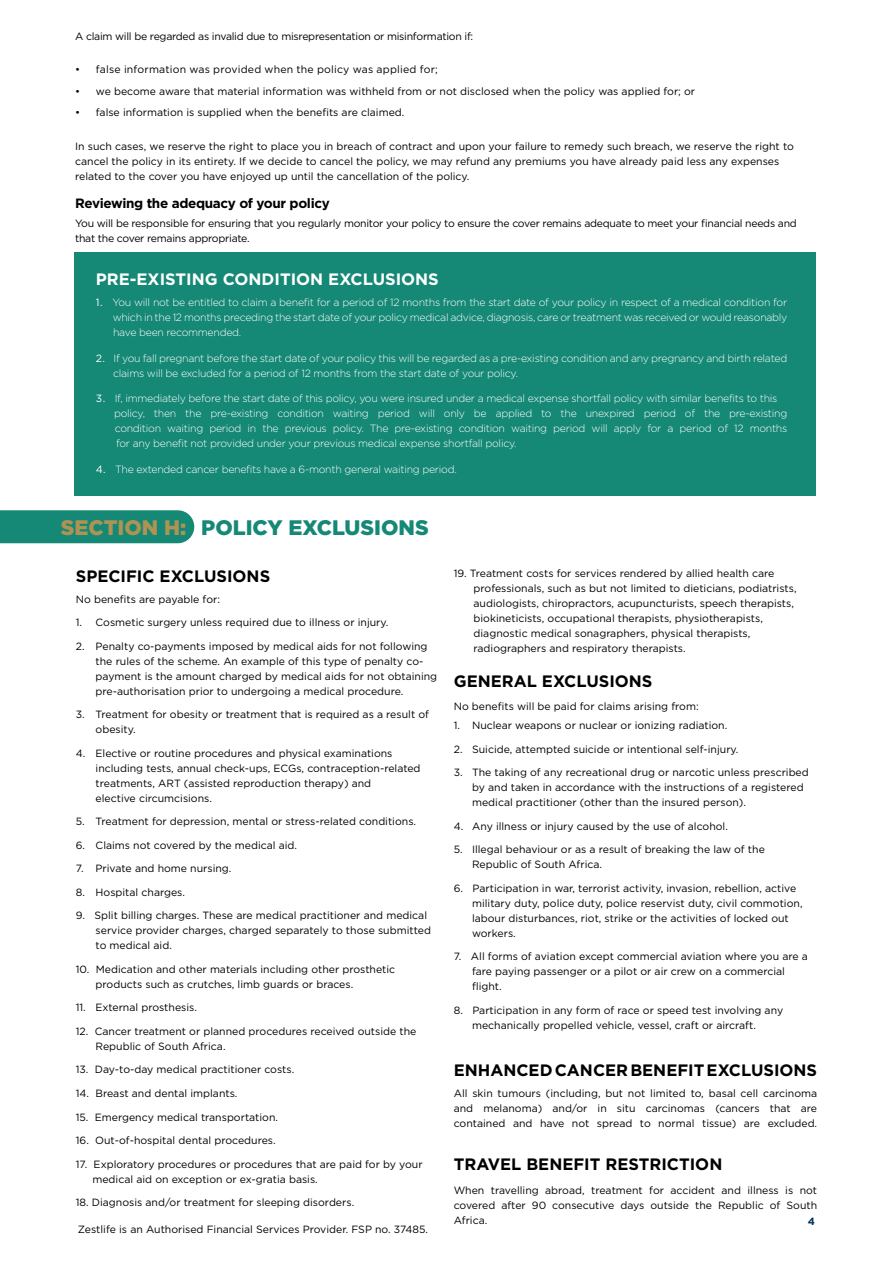
<style>
.page{position:relative;width:893px;height:1263px;background:#fff}
.page>*{position:absolute;margin:0;border:0;box-sizing:border-box;transform-origin:0 0}
.t1{font:900 21px "Gotham";color:#158876}
.t2{font:700 16.5px "Gotham";color:#000101}
.t3{font:700 16.5px "Gotham";color:#fff}
.t4{font:700 13.5px "Gotham";letter-spacing:-.025em;color:#000}
.t5{font:10.5px/15px "Gotham";color:#000}
.t6{font:300 10.5px/15px "Gotham";letter-spacing:-.025em;color:#fff}
.t7{font:10.5px/15px "Gotham";letter-spacing:-.025em;color:#000}
.t8{font:10.5px "Gotham";letter-spacing:.02em;color:#000}
.t9{font:700 10.5px "Gotham";color:#003158}
.s1{font-weight:400}
.s2{color:#af9353}
</style>
<div class="page">
<div style="left:74px;top:252px;width:741px;height:243px;background:#158876"></div>
<div style="left:0;top:510px;width:194px;height:33px;background:#158876"></div>
<p class="t7" style="left:75px;top:29px;width:400px">A claim will be regarded as invalid due to misrepresentation or misinformation if:</p>
<p class="t8" style="left:75px;top:62px;width:364px">• false information was provided when the policy was applied for;</p>
<p class="t5" style="left:75px;top:84px;width:621px">• we become aware that material information was withheld from or not disclosed when the policy was applied for; or</p>
<p class="t5" style="left:75px;top:104px;width:331px">• false information is supplied when the benefits are claimed.</p>
<p class="t5" style="left:75px;top:138px;width:720px">In such cases, we reserve the right to place you in breach of contract and upon your failure to remedy such breach, we reserve the right to cancel the policy in its entirety. If we decide to cancel the policy, we may refund any premiums you have already paid less any expenses related to the cover you have enjoyed up until the cancellation of the policy.</p>
<p class="t4" style="left:75px;top:194px;width:256px">Reviewing the adequacy of your policy</p>
<p class="t7" style="left:75px;top:216px;width:723px">You will be responsible for ensuring that you regularly monitor your policy to ensure the cover remains adequate to meet your financial needs and that the cover remains appropriate.</p>
<h2 class="t3" style="left:96px;top:268px;width:345px">PRE-EXISTING CONDITION EXCLUSIONS</h2>
<p class="t6" style="left:113px;top:295px;width:676px;text-align:justify;text-indent:-17px"><span class="s1">1.</span> You will not be entitled to claim a benefit for a period of 12 months from the start date of your policy in respect of a medical condition for which in the 12 months preceding the start date of your policy medical advice, diagnosis, care or treatment was received or would reasonably have been recommended.</p>
<p class="t6" style="left:113px;top:350px;width:676px;text-indent:-17px"><span class="s1">2.</span> If you fall pregnant before the start date of your policy this will be regarded as a pre-existing condition and any pregnancy and birth related claims will be excluded for a period of 12 months from the start date of your policy.</p>
<p class="t6" style="left:114px;top:391px;width:675px;text-indent:-18px"><span class="s1">3.</span> If, immediately before the start date of this policy, you were insured under a medical expense shortfall policy with similar benefits to this policy, then the pre-existing condition waiting period will only be applied to the unexpired period of the pre-existing condition waiting period in the previous policy. The pre-existing condition waiting period will apply for a period of 12 months for any benefit not provided under your previous medical expense shortfall policy.</p>
<p class="t6" style="left:96px;top:461px;width:362px"><span class="s1">4.</span> The extended cancer benefits have a 6-month general waiting period.</p>
<h1 class="t1" style="left:61px;top:513px;width:369px"><span class="s2">SECTION H:</span> POLICY EXCLUSIONS</h1>
<h2 class="t2" style="left:76px;top:565px;width:196px">SPECIFIC EXCLUSIONS</h2>
<p class="t5" style="left:76px;top:591px;width:146px">No benefits are payable for:</p>
<p class="t5" style="left:76px;top:615px;width:314px">1. Cosmetic surgery unless required due to illness or injury.</p>
<p class="t5" style="left:96px;top:638px;width:343px;text-indent:-20px">2. Penalty co-payments imposed by medical aids for not following the rules of the scheme. An example of this type of penalty co&shy;payment is the amount charged by medical aids for not obtaining pre-authorisation prior to undergoing a medical procedure.</p>
<p class="t5" style="left:96px;top:707px;width:335px;text-indent:-20px">3. Treatment for obesity or treatment that is required as a result of obesity.</p>
<p class="t5" style="left:96px;top:745px;width:327px;text-indent:-20px">4. Elective or routine procedures and physical examinations including tests, annual check-ups, ECGs, contraception-related treatments, ART (assisted reproduction therapy) and<br>elective circumcisions.</p>
<p class="t5" style="left:76px;top:814px;width:342px">5. Treatment for depression, mental or stress-related conditions.</p>
<p class="t5" style="left:76px;top:837px;width:223px">6. Claims not covered by the medical aid.</p>
<p class="t5" style="left:76px;top:861px;width:157px">7. Private and home nursing.</p>
<p class="t5" style="left:76px;top:884px;width:111px">8. Hospital charges.</p>
<p class="t5" style="left:96px;top:908px;width:337px;text-indent:-20px">9. Split billing charges. These are medical practitioner and medical service provider charges, charged separately to those submitted to medical aid.</p>
<p class="t5" style="left:96px;top:961px;width:301px;text-indent:-20px">10. Medication and other materials including other prosthetic products such as crutches, limb guards or braces.</p>
<p class="t5" style="left:76px;top:1000px;width:123px">11. External prosthesis.</p>
<p class="t5" style="left:96px;top:1023px;width:322px;text-indent:-20px">12. Cancer treatment or planned procedures received outside the<br>Republic of South Africa.</p>
<p class="t5" style="left:76px;top:1062px;width:220px">13. Day-to-day medical practitioner costs.</p>
<p class="t5" style="left:76px;top:1086px;width:163px">14. Breast and dental implants.</p>
<p class="t5" style="left:76px;top:1109px;width:204px">15. Emergency medical transportation.</p>
<p class="t5" style="left:76px;top:1133px;width:201px">16. Out-of-hospital dental procedures.</p>
<p class="t5" style="left:92px;top:1156px;width:332px;text-indent:-17px">17. Exploratory procedures or procedures that are paid for by your medical aid on exception or ex-gratia basis.</p>
<p class="t5" style="left:76px;top:1195px;width:280px">18. Diagnosis and/or treatment for sleeping disorders.</p>
<p class="t5" style="left:78px;top:1222px;width:352px">Zestlife is an Authorised Financial Services Provider. FSP no. 37485.</p>
<p class="t5" style="left:474px;top:565px;width:324px;text-indent:-20px">19. Treatment costs for services rendered by allied health care professionals, such as but not limited to dieticians, podiatrists, audiologists, chiropractors, acupuncturists, speech therapists, biokineticists, occupational therapists, physiotherapists, diagnostic medical sonagraphers, physical therapists, radiographers and respiratory therapists.</p>
<h2 class="t2" style="left:454px;top:670px;width:200px">GENERAL EXCLUSIONS</h2>
<p class="t5" style="left:454px;top:699px;width:246px">No benefits will be paid for claims arising from:</p>
<p class="t5" style="left:454px;top:718px;width:275px">1. Nuclear weapons or nuclear or ionizing radiation.</p>
<p class="t5" style="left:454px;top:741px;width:286px">2. Suicide, attempted suicide or intentional self-injury.</p>
<p class="t5" style="left:472px;top:765px;width:338px;text-indent:-18px">3. The taking of any recreational drug or narcotic unless prescribed by and taken in accordance with the instructions of a registered medical practitioner (other than the insured person).</p>
<p class="t5" style="left:454px;top:818px;width:276px">4. Any illness or injury caused by the use of alcohol.</p>
<p class="t5" style="left:472px;top:842px;width:294px;text-indent:-18px">5. Illegal behaviour or as a result of breaking the law of the<br>Republic of South Africa.</p>
<p class="t5" style="left:472px;top:880px;width:332px;text-indent:-18px">6. Participation in war, terrorist activity, invasion, rebellion, active military duty, police duty, police reservist duty, civil commotion, labour disturbances, riot, strike or the activities of locked out workers.</p>
<p class="t5" style="left:472px;top:949px;width:337px;text-indent:-18px">7. All forms of aviation except commercial aviation where you are a fare paying passenger or a pilot or air crew on a commercial flight.</p>
<p class="t5" style="left:472px;top:1002px;width:313px;text-indent:-18px">8. Participation in any form of race or speed test involving any mechanically propelled vehicle, vessel, craft or aircraft.</p>
<h2 class="t2" style="left:454px;top:1059px;width:365px">ENHANCED CANCER BENEFIT EXCLUSIONS</h2>
<p class="t5" style="left:454px;top:1086px;width:365px;text-align:justify">All skin tumours (including, but not limited to, basal cell carcinoma and melanoma) and/or in situ carcinomas (cancers that are contained and have not spread to normal tissue) are excluded.</p>
<h2 class="t2" style="left:454px;top:1153px;width:270px">TRAVEL BENEFIT RESTRICTION</h2>
<p class="t5" style="left:454px;top:1182px;width:365px;text-align:justify">When travelling abroad, treatment for accident and illness is not covered after 90 consecutive days outside the Republic of South Africa.</p>
<p class="t9" style="left:808px;top:1214px;width:9px">4</p>
</div>
